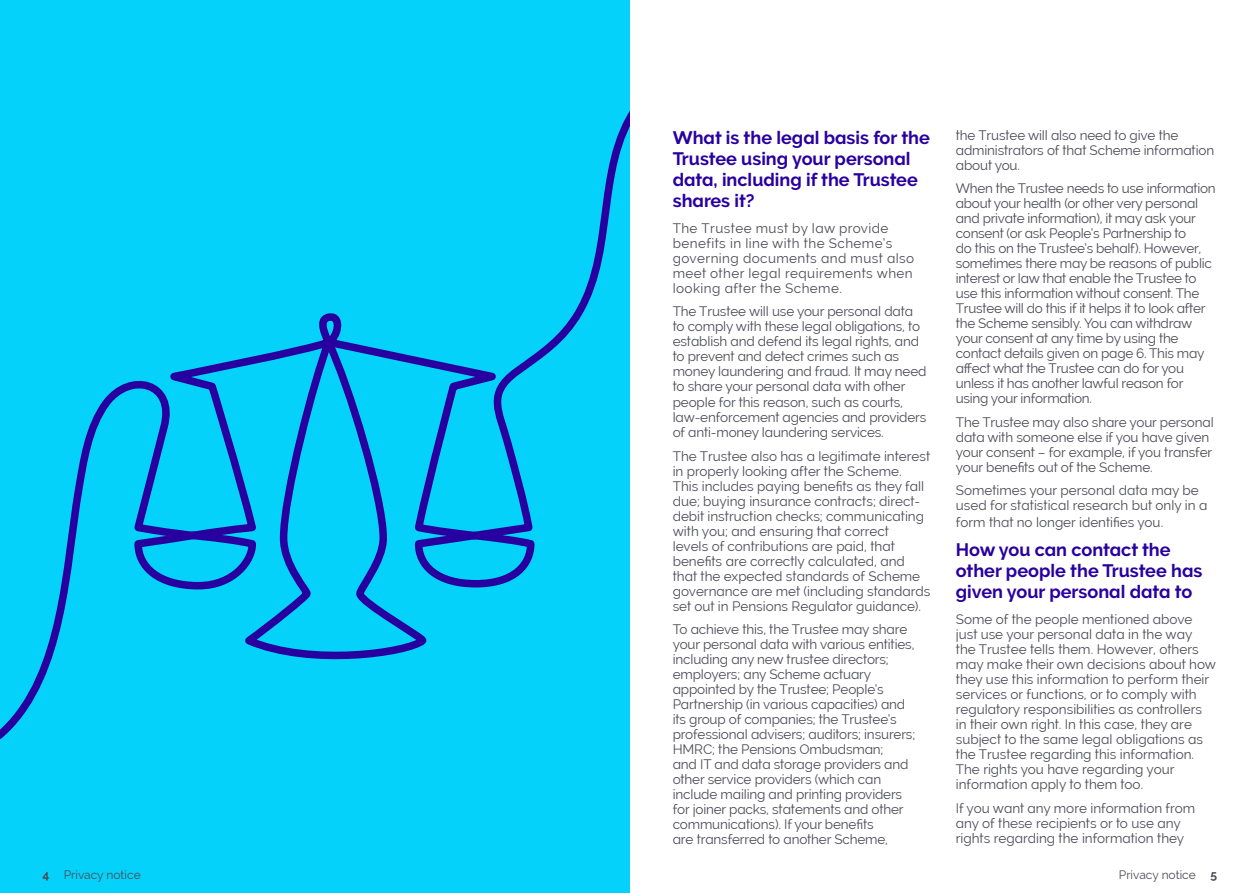
<style>
.page{position:relative;width:1259px;height:893px;background:#fff}
.page>*{position:absolute;margin:0;border:0;box-sizing:border-box;transform-origin:0 0}
.t1{font:700 18px/21px "Raleway";color:#2800a0}
.t2{font:13.5px/15px "Raleway";letter-spacing:-.01em;color:#4b4b55}
.t3{font:13.5px/15px "Raleway";letter-spacing:.03em;color:#4b4b55}
.t4{font:12px "Raleway";color:#4b4b55}
.s1{font-weight:700}
</style>
<div class="page">
<div style="left:0;top:0;width:629px;height:893px;background:#05d2fa"></div>
<svg style="left:0;top:112px;width:629px;height:628px"></svg>
<h1 class="t1" style="left:673px;top:127px;width:259px">What is the legal basis for the<br>Trustee using your personal data, including if the Trustee shares it?</h1>
<p class="t3" style="left:673px;top:221px;width:243px">The Trustee must by law provide benefits in line with the Scheme’s governing documents and must also meet other legal requirements when looking after the Scheme.</p>
<p class="t2" style="left:673px;top:304px;width:255px">The Trustee will use your personal data to comply with these legal obligations, to establish and defend its legal rights, and to prevent and detect crimes such as money laundering and fraud. It may need to share your personal data with other people for this reason, such as courts, law-enforcement agencies and providers of anti-money laundering services.</p>
<p class="t2" style="left:673px;top:448px;width:259px">The Trustee also has a legitimate interest in properly looking after the Scheme.<br>This includes paying benefits as they fall due; buying insurance contracts; direct&shy;debit instruction checks; communicating with you; and ensuring that correct<br>levels of contributions are paid, that benefits are correctly calculated, and that the expected standards of Scheme governance are met (including standards set out in Pensions Regulator guidance).</p>
<p class="t2" style="left:673px;top:622px;width:244px">To achieve this, the Trustee may share your personal data with various entities, including any new trustee directors; employers; any Scheme actuary appointed by the Trustee; People’s Partnership (in various capacities) and its group of companies; the Trustee’s professional advisers; auditors; insurers; HMRC; the Pensions Ombudsman;<br>and IT and data storage providers and other service providers (which can include mailing and printing providers for joiner packs, statements and other communications). If your benefits<br>are transferred to another Scheme,</p>
<p class="t2" style="left:956px;top:127px;width:260px">the Trustee will also need to give the administrators of that Scheme information about you.</p>
<p class="t2" style="left:956px;top:181px;width:261px">When the Trustee needs to use information about your health (or other very personal and private information), it may ask your consent (or ask People’s Partnership to<br>do this on the Trustee’s behalf). However, sometimes there may be reasons of public interest or law that enable the Trustee to use this information without consent. The Trustee will do this if it helps it to look after the Scheme sensibly. You can withdraw your consent at any time by using the contact details given on page 6. This may affect what the Trustee can do for you unless it has another lawful reason for using your information.</p>
<p class="t2" style="left:956px;top:414px;width:259px">The Trustee may also share your personal data with someone else if you have given your consent – for example, if you transfer your benefits out of the Scheme.</p>
<p class="t2" style="left:956px;top:483px;width:253px">Sometimes your personal data may be used for statistical research but only in a</p>
<p class="t2" style="left:956px;top:514px;width:209px">form that no longer identifies you.</p>
<h1 class="t1" style="left:956px;top:539px;width:248px">How you can contact the other people the Trustee has given your personal data to</h1>
<p class="t2" style="left:956px;top:612px;width:262px">Some of the people mentioned above just use your personal data in the way<br>the Trustee tells them. However, others may make their own decisions about how they use this information to perform their services or functions, or to comply with regulatory responsibilities as controllers<br>in their own right. In this case, they are subject to the same legal obligations as the Trustee regarding this information.<br>The rights you have regarding your information apply to them too.</p>
<p class="t2" style="left:956px;top:800px;width:241px">If you want any more information from any of these recipients or to use any rights regarding the information they</p>
<p class="t4" style="left:43px;top:867px;width:100px"><span class="s1">4</span> Privacy notice</p>
<p class="t4" style="left:1119px;top:867px;width:100px">Privacy notice <span class="s1">5</span></p>
</div>
